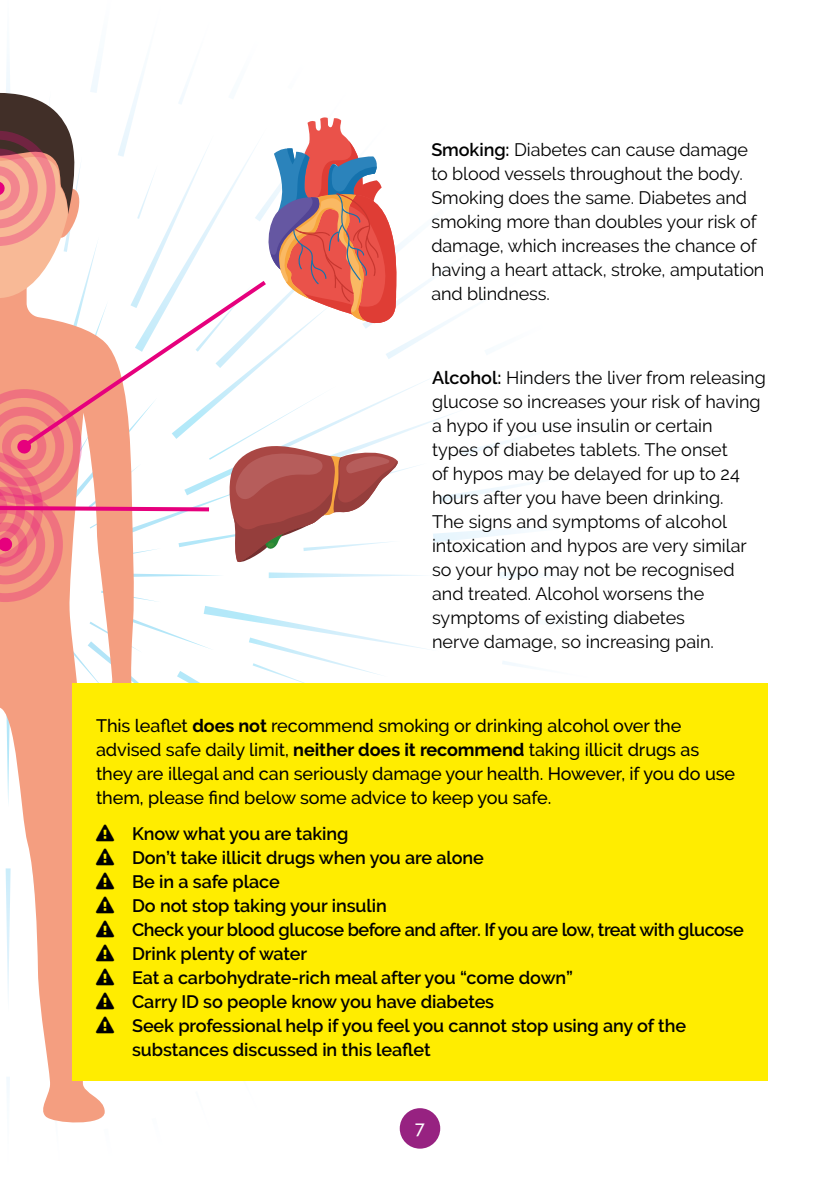
<style>
.page{position:relative;width:840px;height:1191px;background:#fff}
.page>*{position:absolute;margin:0;border:0;box-sizing:border-box;transform-origin:0 0}
.t1{font:18px/24px "Raleway";color:#000}
.t2{font:600 18px/24px "Raleway";letter-spacing:-.005em;color:#000}
.t3{font:500 18px/24px "Raleway";letter-spacing:-.005em;color:#000}
.t4{font:500 18px "Raleway";color:#fff}
.s1{font-weight:600}
.s2{font-weight:700}
</style>
<div class="page">
<svg style="left:0;top:54px;width:531px;height:597px"></svg>
<svg style="left:0;top:276px;width:142px;height:847px;fill:#f49e80"></svg>
<svg style="left:261px;top:117px;width:136px;height:207px"></svg>
<svg style="left:228px;top:445px;width:171px;height:119px"></svg>
<svg style="left:0;top:93px;width:82px;height:205px"></svg>
<svg style="left:18px;top:277px;width:252px;height:175px"></svg>
<svg style="left:0;top:389px;width:213px;height:317px"></svg>
<div style="left:72px;top:682px;width:695px;height:398px;background:#ffed00"></div>
<div style="left:399px;top:1108px;width:41px;height:40px;background:#972281;border-radius:50%"></div>
<p class="t1" style="left:431px;top:138px;width:334px"><span class="s1">Smoking:</span> Diabetes can cause damage to blood vessels throughout the body.<br>Smoking does the same. Diabetes and smoking more than doubles your risk of damage, which increases the chance of having a heart attack, stroke, amputation and blindness.</p>
<p class="t1" style="left:432px;top:366px;width:335px"><span class="s1">Alcohol:</span> Hinders the liver from releasing glucose so increases your risk of having a hypo if you use insulin or certain<br>types of diabetes tablets. The onset<br>of hypos may be delayed for up to 24 hours after you have been drinking.<br>The signs and symptoms of alcohol intoxication and hypos are very similar so your hypo may not be recognised and treated. Alcohol worsens the symptoms of existing diabetes<br>nerve damage, so increasing pain.</p>
<p class="t3" style="left:96px;top:714px;width:640px">This leaflet <span class="s2">does not</span> recommend smoking or drinking alcohol over the advised safe daily limit, <span class="s2">neither does it recommend</span> taking illicit drugs as they are illegal and can seriously damage your health. However, if you do use them, please find below some advice to keep you safe.</p>
<p class="t2" style="left:132px;top:822px;width:613px">Know what you are taking<br>Don’t take illicit drugs when you are alone<br>Be in a safe place<br>Do not stop taking your insulin<br>Check your blood glucose before and after. If you are low, treat with glucose Drink plenty of water<br>Eat a carbohydrate-rich meal after you “come down”<br>Carry ID so people know you have diabetes<br>Seek professional help if you feel you cannot stop using any of the substances discussed in this leaflet</p>
<p class="t4" style="left:415px;top:1117px;width:11px">7</p>
</div>
